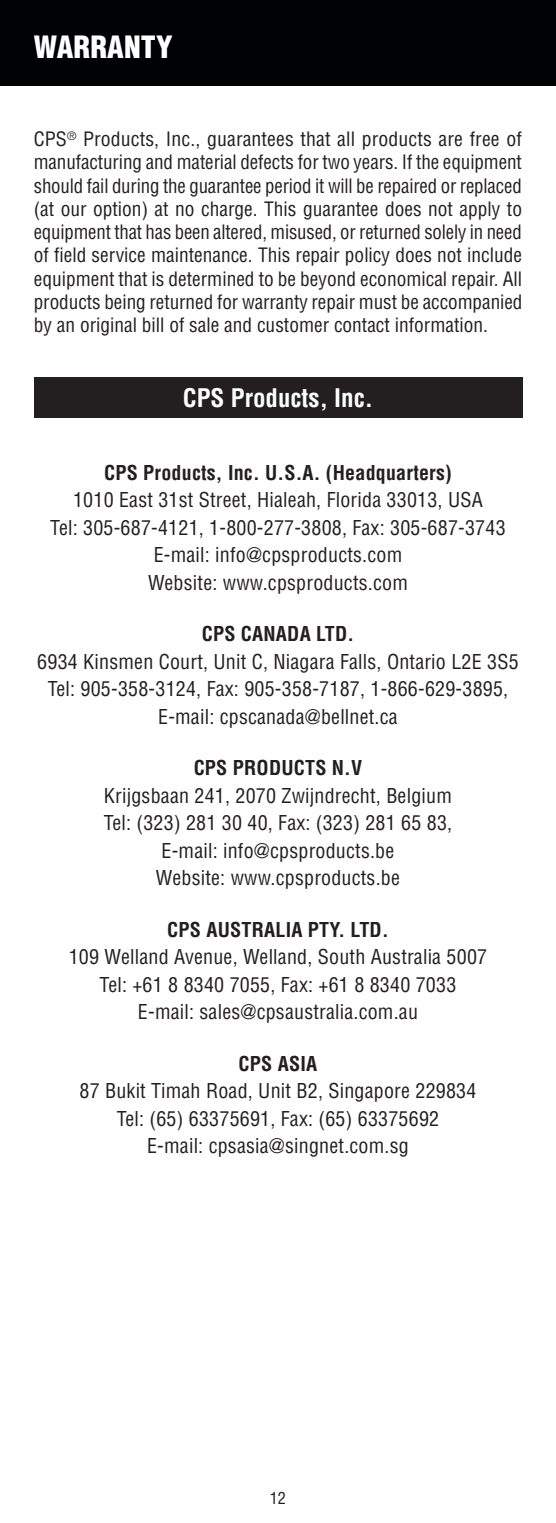
<style>
.page{position:relative;width:556px;height:1523px;background:#fff}
.page>*{position:absolute;margin:0;border:0;box-sizing:border-box;transform-origin:0 0}
.t1{font:900 condensed 30px "Helvetica";letter-spacing:.005em;color:#fff}
.t2{font:700 condensed 25px "Helvetica";color:#fff}
.t3{font:condensed 20px/27.5px "Helvetica";letter-spacing:.01em;color:#231f20;text-align:center}
.t4{font:700 condensed 20px "Helvetica";letter-spacing:.01em;color:#231f20}
.t5{font:condensed 19.5px/23.2px "Helvetica";color:#231f20;text-align:justify}
.t6{font:condensed 16.25px "Helvetica";color:#231f20}
</style>
<div class="page">
<div style="left:0;top:0;width:556px;height:86px;background:#000103"></div>
<div style="left:34px;top:377px;width:488px;height:40px;background:#231f20"></div>
<h1 class="t1" style="left:34px;top:28px;width:140px">WARRANTY</h1>
<p class="t5" style="left:34px;top:127px;width:490px">CPS<sup>®</sup> Products, Inc., guarantees that all products are free of manufacturing and material defects for two years. If the equipment should fail during the guarantee period it will be repaired or replaced (at our option) at no charge. This guarantee does not apply to equipment that has been altered, misused, or returned solely in need of field service maintenance. This repair policy does not include equipment that is determined to be beyond economical repair. All products being returned for warranty repair must be accompanied by an original bill of sale and customer contact information.</p>
<p class="t2" style="left:183px;top:382px;width:192px">CPS Products, Inc.</p>
<p class="t4" style="left:104px;top:460px;width:349px">CPS Products, Inc. U.S.A. (Headquarters)</p>
<p class="t3" style="left:50px;top:486px;width:457px">1010 East 31st Street, Hialeah, Florida 33013, USA<br>Tel: 305-687-4121, 1-800-277-3808, Fax: 305-687-3743<br>E-mail: info@cpsproducts.com<br>Website: www.cpsproducts.com</p>
<p class="t4" style="left:202px;top:621px;width:154px">CPS CANADA LTD.</p>
<p class="t3" style="left:37px;top:647px;width:483px">6934 Kinsmen Court, Unit C, Niagara Falls, Ontario L2E 3S5<br>Tel: 905-358-3124, Fax: 905-358-7187, 1-866-629-3895,<br>E-mail: cpscanada@bellnet.ca</p>
<p class="t4" style="left:194px;top:755px;width:170px">CPS PRODUCTS N.V</p>
<p class="t3" style="left:104px;top:781px;width:350px">Krijgsbaan 241, 2070 Zwijndrecht, Belgium Tel: (323) 281 30 40, Fax: (323) 281 65 83, E-mail: info@cpsproducts.be<br>Website: www.cpsproducts.be</p>
<p class="t4" style="left:167px;top:917px;width:223px">CPS AUSTRALIA PTY. LTD.</p>
<p class="t3" style="left:69px;top:943px;width:420px">109 Welland Avenue, Welland, South Australia 5007<br>Tel: +61 8 8340 7055, Fax: +61 8 8340 7033<br>E-mail: sales@cpsaustralia.com.au</p>
<p class="t4" style="left:239px;top:1051px;width:80px">CPS ASIA</p>
<p class="t3" style="left:79px;top:1077px;width:398px">87 Bukit Timah Road, Unit B2, Singapore 229834<br>Tel: (65) 63375691, Fax: (65) 63375692<br>E-mail: cpsasia@singnet.com.sg</p>
<p class="t6" style="left:270px;top:1488px;width:18px">12</p>
</div>
